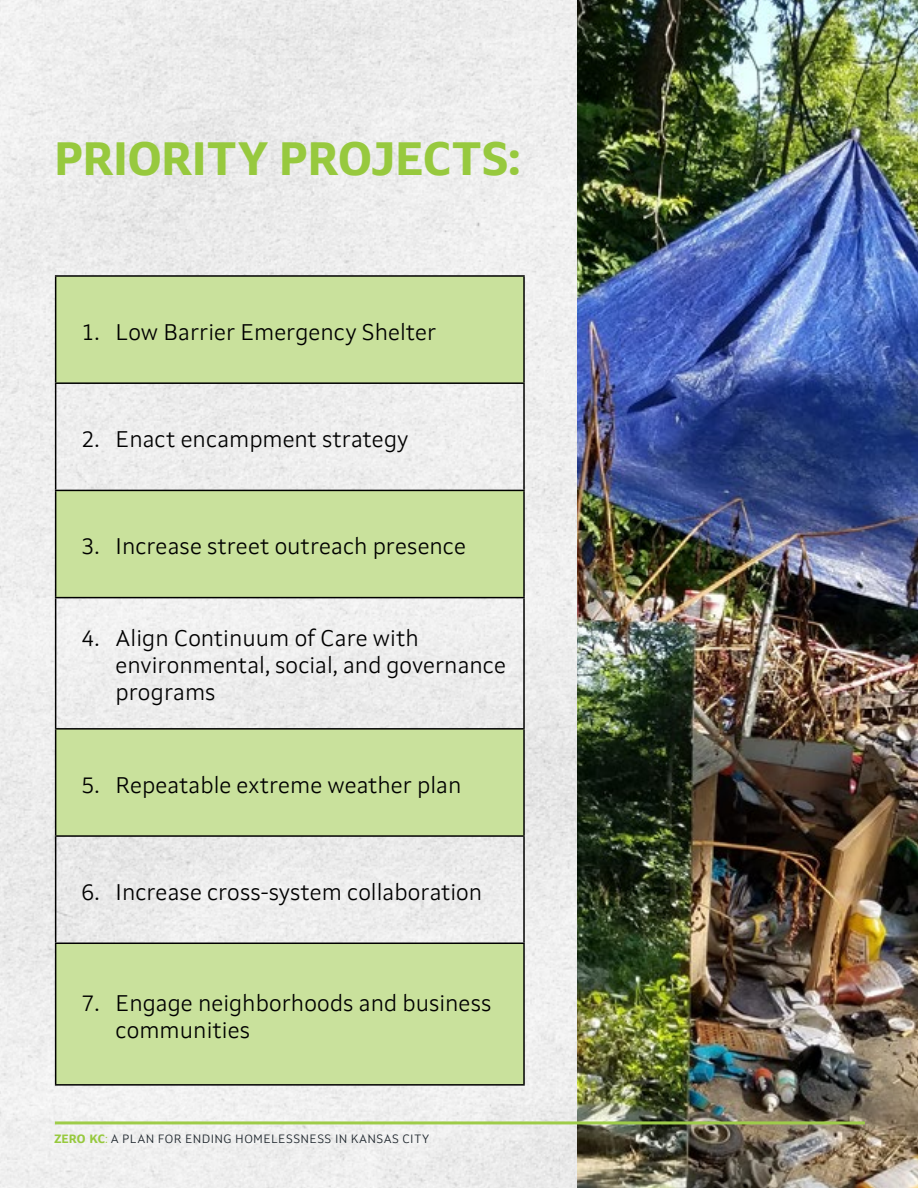
<style>
.page{position:relative;width:918px;height:1188px;background:#fff}
.page>*{position:absolute;margin:0;border:0;box-sizing:border-box;transform-origin:0 0}
.t1{font:700 46.5px "Setimo";letter-spacing:-.01em;color:#97c93e}
.t2{font:300 22.5px/27px "Setimo";color:#000}
.t3{font:300 12px "Setimo";letter-spacing:.03em;color:#1d252c}
.s1{font-weight:700;color:#97c93e}
.s2{color:#97c93e}
</style>
<div class="page">
<img style="left:0;top:0;width:578px;height:1188px">
<img style="left:578px;top:0;width:340px;height:1188px">
<hr style="left:55px;top:1121px;width:810px;height:3px;background:#9ecc49">
<svg style="left:56px;top:277px;width:467px;height:807px;fill:#c9e19c"></svg>
<hr style="left:55px;top:275px;width:470px;height:2px;background:#000">
<hr style="left:55px;top:277px;width:1px;height:105px;background:#000">
<hr style="left:523px;top:277px;width:2px;height:105px;background:#000">
<hr style="left:55px;top:382px;width:470px;height:2px;background:#000">
<hr style="left:55px;top:384px;width:1px;height:106px;background:#000">
<hr style="left:523px;top:384px;width:2px;height:106px;background:#000">
<hr style="left:55px;top:598px;width:1px;height:130px;background:#000">
<hr style="left:523px;top:598px;width:2px;height:130px;background:#000">
<hr style="left:55px;top:837px;width:1px;height:106px;background:#000">
<hr style="left:523px;top:837px;width:2px;height:106px;background:#000">
<hr style="left:55px;top:490px;width:470px;height:1px;background:#000">
<hr style="left:55px;top:491px;width:1px;height:106px;background:#000">
<hr style="left:523px;top:491px;width:2px;height:106px;background:#000">
<hr style="left:55px;top:597px;width:470px;height:1px;background:#000">
<hr style="left:55px;top:728px;width:470px;height:2px;background:#000">
<hr style="left:55px;top:730px;width:1px;height:105px;background:#000">
<hr style="left:523px;top:730px;width:2px;height:105px;background:#000">
<hr style="left:55px;top:835px;width:470px;height:2px;background:#000">
<hr style="left:55px;top:943px;width:470px;height:1px;background:#000">
<hr style="left:55px;top:944px;width:1px;height:140px;background:#000">
<hr style="left:523px;top:944px;width:2px;height:140px;background:#000">
<hr style="left:55px;top:1084px;width:470px;height:2px;background:#000">
<h1 class="t1" style="left:54px;top:130px;width:468px">PRIORITY PROJECTS:</h1>
<p class="t2" style="left:81px;top:318px;width:357px">1. Low Barrier Emergency Shelter</p>
<p class="t2" style="left:81px;top:425px;width:329px">2. Enact encampment strategy</p>
<p class="t2" style="left:81px;top:533px;width:386px">3. Increase street outreach presence</p>
<p class="t2" style="left:116px;top:625px;width:392px;text-indent:-34px">4. Align Continuum of Care with environmental, social, and governance programs</p>
<p class="t2" style="left:81px;top:771px;width:382px">5. Repeatable extreme weather plan</p>
<p class="t2" style="left:81px;top:878px;width:403px">6. Increase cross-system collaboration</p>
<p class="t2" style="left:116px;top:989px;width:377px;text-indent:-34px">7. Engage neighborhoods and business communities</p>
<p class="t3" style="left:54px;top:1132px;width:377px"><span class="s1">ZERO KC</span><span class="s2">:</span> A PLAN FOR ENDING HOMELESSNESS IN KANSAS CITY</p>
</div>
